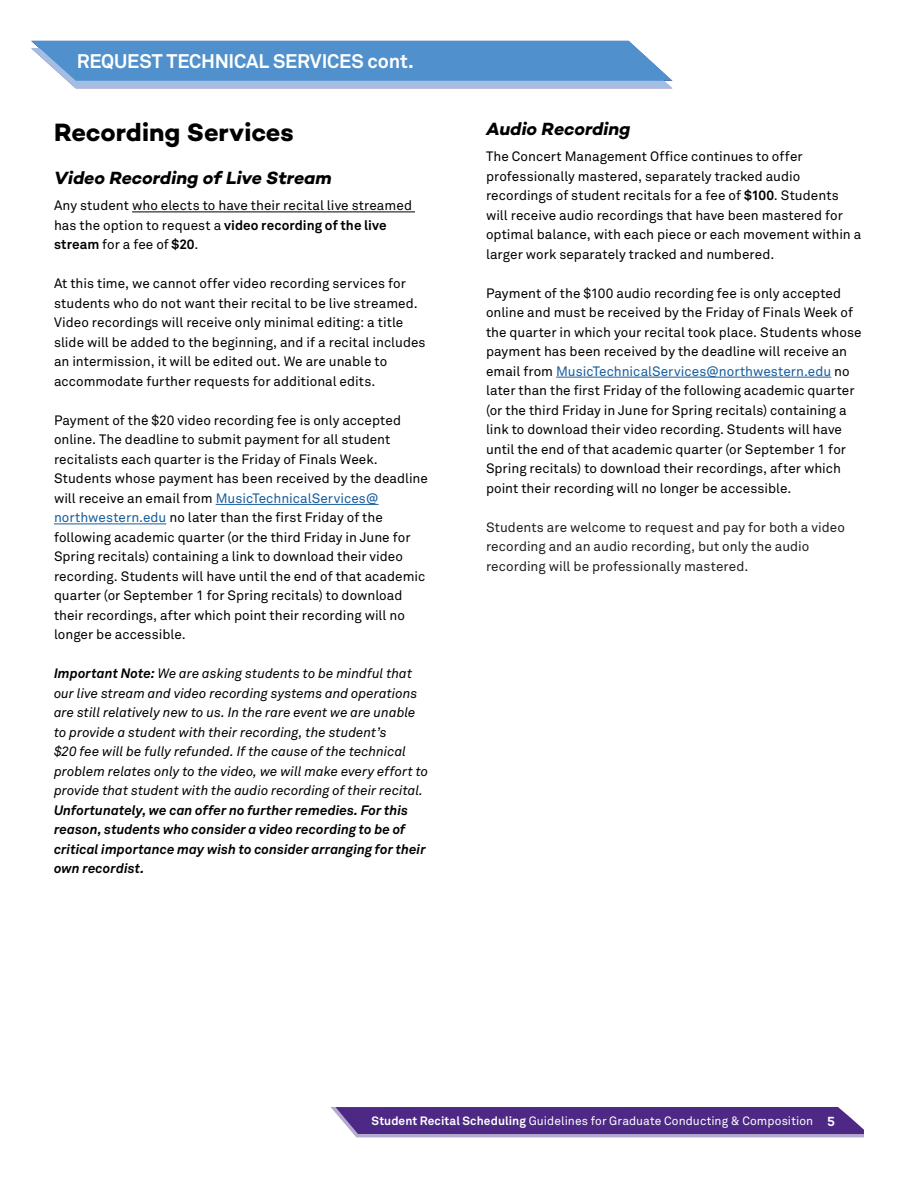
<style>
.page{position:relative;width:918px;height:1188px;background:#fff}
.page>*{position:absolute;margin:0;border:0;box-sizing:border-box;transform-origin:0 0}
.t1{font:700 25.5px "Campton";letter-spacing:-.005em;color:#000}
.t2{font:700 19.5px "Akkurat Pro";letter-spacing:-.01em;color:#fff}
.t3{font:700 19.5px "Akkurat Pro";letter-spacing:-.01em;color:#fff}
.t4{font:italic 700 18px "Campton";letter-spacing:-.005em;color:#000}
.t5{font:13.5px/19.5px "Akkurat Pro";color:#000}
.t6{font:italic 13.5px/19.5px "Akkurat Pro";color:#000}
.t7{font:13.5px/19.5px "Akkurat Pro";color:#231f20}
.t8{font:12px "Akkurat Pro";letter-spacing:.005em;color:#fff}
.s1{font-weight:300}
.s2{font-weight:300;font-style:italic}
.s3{font-weight:700}
.s4{color:#175d9e}
.s5{font-family:"Campton";font-weight:600;font-size:13.5px}
</style>
<div class="page">
<svg style="left:330px;top:1107px;width:534px;height:30px;background:#5f3e91"></svg>
<hr style="left:132px;top:212px;width:283px;height:1px;background:#000">
<hr style="left:216px;top:504px;width:163px;height:1px;background:#175d9e">
<hr style="left:54px;top:524px;width:112px;height:1px;background:#175d9e">
<hr style="left:556px;top:377px;width:275px;height:1px;background:#175d9e">
<svg style="left:31px;top:41px;width:641px;height:48px;background:#699ed2"></svg>
<p class="t2" style="left:77px;top:49px;width:339px">REQUEST TECHNICAL SERVICES cont.</p>
<p class="t3" style="left:77px;top:50px;width:274px">G TTING STARTED <span class="s1">–</span> <span class="s2">continued</span></p>
<p class="t1" style="left:54px;top:116px;width:241px">Recording Services</p>
<p class="t4" style="left:54px;top:167px;width:279px">Video Recording of Live Stream</p>
<p class="t5" style="left:54px;top:196px;width:360px">Any student who elects to have their recital live streamed has the option to request a <span class="s3">video recording of the live stream</span> for a fee of <span class="s3">$20</span>.</p>
<p class="t5" style="left:54px;top:274px;width:365px">At this time, we cannot offer video recording services for students who do not want their recital to be live streamed.</p>
<p class="t5" style="left:54px;top:313px;width:373px">Video recordings will receive only minimal editing: a title slide will be added to the beginning, and if a recital includes an intermission, it will be edited out. We are unable to accommodate further requests for additional edits.</p>
<p class="t5" style="left:54px;top:410px;width:349px">Payment of the $20 video recording fee is only accepted online. The deadline to submit payment for all student recitalists each quarter is the Friday of Finals Week.</p>
<p class="t5" style="left:54px;top:469px;width:376px">Students whose payment has been received by the deadline will receive an email from <span class="s4">MusicTechnicalServices@ northwestern.edu</span> no later than the first Friday of the following academic quarter (or the third Friday in June for Spring recitals) containing a link to download their video recording. Students will have until the end of that academic quarter (or September 1 for Spring recitals) to download their recordings, after which point their recording will no longer be accessible.</p>
<p class="t6" style="left:54px;top:664px;width:376px"><span class="s3">Important Note:</span> We are asking students to be mindful that our live stream and video recording systems and operations are still relatively new to us. In the rare event we are unable to provide a student with their recording, the student’s<br>$20 fee will be fully refunded. If the cause of the technical problem relates only to the video, we will make every effort to provide that student with the audio recording of their recital.<br><span class="s3">Unfortunately, we can offer no further remedies. For this reason, students who consider a video recording to be of critical importance may wish to consider arranging for their own recordist.</span></p>
<p class="t4" style="left:486px;top:117px;width:146px">Audio Recording</p>
<p class="t5" style="left:486px;top:147px;width:377px">The Concert Management Office continues to offer professionally mastered, separately tracked audio recordings of student recitals for a fee of <span class="s3">$100</span>. Students will receive audio recordings that have been mastered for optimal balance, with each piece or each movement within a larger work separately tracked and numbered.</p>
<p class="t5" style="left:486px;top:283px;width:377px">Payment of the $100 audio recording fee is only accepted online and must be received by the Friday of Finals Week of the quarter in which your recital took place. Students whose payment has been received by the deadline will receive an email from <span class="s4">MusicTechnicalServices@northwestern.edu</span> no later than the first Friday of the following academic quarter (or the third Friday in June for Spring recitals) containing a link to download their video recording. Students will have until the end of that academic quarter (or September 1 for Spring recitals) to download their recordings, after which point their recording will no longer be accessible.</p>
<p class="t7" style="left:486px;top:517px;width:360px">Students are welcome to request and pay for both a video recording and an audio recording, but only the audio recording will be professionally mastered.</p>
<p class="t8" style="left:371px;top:1114px;width:465px"><span class="s3">Student Recital Scheduling</span> Guidelines for Graduate Conducting &amp; Composition <span class="s5">5</span></p>
</div>
